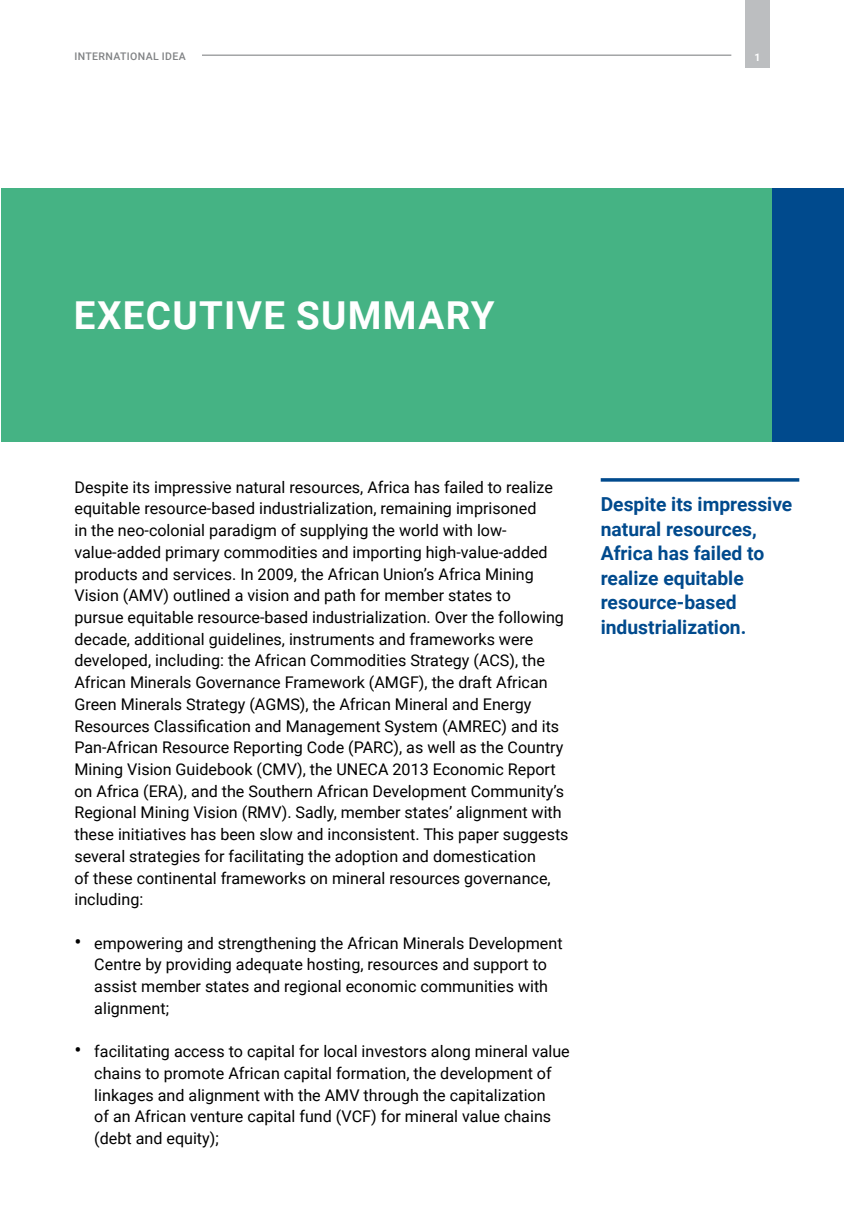
<style>
.page{position:relative;width:844px;height:1211px;background:#fff}
.page>*{position:absolute;margin:0;border:0;box-sizing:border-box;transform-origin:0 0}
.Chapter_divider_title_white{font:700 38.5px "Roboto";letter-spacing:.035em;color:#fff}
.t1{font:700 19.25px/24.5px "Roboto";color:#004a8d}
.Body{font:16.1px/21.7px "Roboto";color:#000}
.t2{font:500 10.5px "Roboto";letter-spacing:.035em;color:#808284}
.t3{font:700 10.5px "Roboto";color:#fff}
.s1{font-size:21px}
</style>
<div class="page">
<div style="left:1px;top:188px;width:772px;height:253px;background:#45b384"></div>
<div style="left:771px;top:188px;width:72px;height:253px;background:#004a8d"></div>
<hr style="left:600px;top:478px;width:199px;height:3px;background:#004a8d">
<hr style="left:74px;top:55px;width:657px;height:1px;background:#808284">
<div style="left:745px;top:0;width:24px;height:68px;background:#bcbec0"></div>
<div style="left:74px;top:51px;width:127px;height:9px;background:#fff"></div>
<p class="t2" style="left:74px;top:49px;width:113px">INTERNATIONAL IDEA</p>
<p class="t3" style="left:754px;top:49px;width:8px">1</p>
<p class="Chapter_divider_title_white" style="left:74px;top:289px;width:422px">EXECUTIVE SUMMARY</p>
<p class="Body" style="left:74px;top:475px;width:495px">Despite its impressive natural resources, Africa has failed to realize equitable resource-based industrialization, remaining imprisoned<br>in the neo-colonial paradigm of supplying the world with low&shy;value-added primary commodities and importing high-value-added products and services. In 2009, the African Union’s Africa Mining Vision (AMV) outlined a vision and path for member states to<br>pursue equitable resource-based industrialization. Over the following decade, additional guidelines, instruments and frameworks were developed, including: the African Commodities Strategy (ACS), the African Minerals Governance Framework (AMGF), the draft African Green Minerals Strategy (AGMS), the African Mineral and Energy Resources Classification and Management System (AMREC) and its Pan-African Resource Reporting Code (PARC), as well as the Country Mining Vision Guidebook (CMV), the UNECA 2013 Economic Report on Africa (ERA), and the Southern African Development Community’s Regional Mining Vision (RMV). Sadly, member states’ alignment with these initiatives has been slow and inconsistent. This paper suggests several strategies for facilitating the adoption and domestication<br>of these continental frameworks on mineral resources governance, including:</p>
<p class="Body" style="left:94px;top:931px;width:469px;text-indent:-20px"><span class="s1">•</span> empowering and strengthening the African Minerals Development Centre by providing adequate hosting, resources and support to assist member states and regional economic communities with alignment;</p>
<p class="Body" style="left:94px;top:1040px;width:477px;text-indent:-20px"><span class="s1">•</span> facilitating access to capital for local investors along mineral value chains to promote African capital formation, the development of linkages and alignment with the AMV through the capitalization<br>of an African venture capital fund (VCF) for mineral value chains (debt and equity);</p>
<p class="t1" style="left:600px;top:491px;width:193px">Despite its impressive natural resources,<br>Africa has failed to realize equitable resource-based industrialization.</p>
</div>
